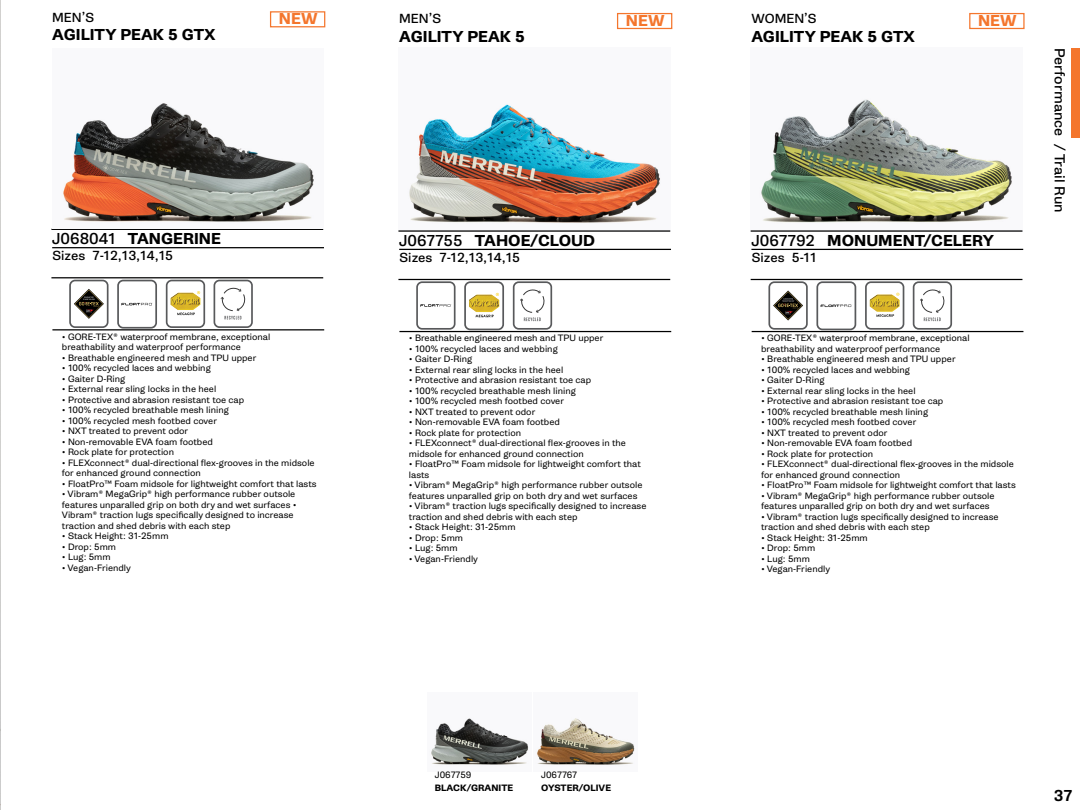
<style>
.page{position:relative;width:1080px;height:810px;background:#fff}
.page>*{position:absolute;margin:0;border:0;box-sizing:border-box;transform-origin:0 0}
.t1{font:700 15px "Gira Sans";color:#000}
.t2{font:700 15px "Gira Sans";color:#f4762d}
.t3{font:500 15px "Gira Sans";color:#000}
.t4{font:13.75px "Gira Sans";color:#000}
.t5{font:12.5px "Gira Sans";color:#000}
.t6{font:8.75px/10.5px "Gira Sans";color:#000}
.t7{font:700 8.75px "Gira Sans";color:#000}
.s1{font-weight:400}
</style>
<div class="page">
<img style="left:0;top:0;width:1px;height:810px">
<div style="left:1071px;top:48px;width:9px;height:90px;background:#f4762d"></div>
<img style="left:409px;top:104px;width:251px;height:119px">
<hr style="left:398px;top:230px;width:272px;height:2px;background:#000">
<hr style="left:399px;top:249px;width:272px;height:1px;background:#000">
<hr style="left:399px;top:331px;width:272px;height:1px;background:#000">
<svg style="left:420px;top:304px;width:32px;height:3px"></svg>
<div style="left:416px;top:281px;width:40px;height:49px;border:2px solid #58595b;border-radius:5px"></div>
<div style="left:513px;top:281px;width:39px;height:49px;border:2px solid #58595b;border-radius:5px"></div>
<svg style="left:520px;top:290px;width:24px;height:31px"></svg>
<img style="left:469px;top:294px;width:30px;height:18px">
<div style="left:464px;top:281px;width:40px;height:49px;border:2px solid #58595b;border-radius:5px"></div>
<svg style="left:476px;top:315px;width:18px;height:2px"></svg>
<hr style="left:398px;top:279px;width:272px;height:1px;background:#000">
<div style="left:617px;top:13px;width:55px;height:16px;border:1px solid #f4762d"></div>
<img style="left:537px;top:718px;width:98px;height:47px">
<img style="left:431px;top:718px;width:98px;height:47px">
<img style="left:761px;top:99px;width:251px;height:124px">
<hr style="left:751px;top:230px;width:271px;height:2px;background:#000">
<hr style="left:751px;top:249px;width:272px;height:1px;background:#000">
<hr style="left:752px;top:331px;width:271px;height:1px;background:#000">
<svg style="left:773px;top:291px;width:30px;height:30px"></svg>
<div style="left:768px;top:281px;width:40px;height:49px;border:2px solid #58595b;border-radius:5px"></div>
<img style="left:870px;top:294px;width:30px;height:18px">
<div style="left:865px;top:281px;width:39px;height:49px;border:2px solid #58595b;border-radius:5px"></div>
<svg style="left:876px;top:314px;width:18px;height:3px"></svg>
<svg style="left:821px;top:305px;width:31px;height:2px"></svg>
<div style="left:816px;top:281px;width:40px;height:49px;border:2px solid #58595b;border-radius:5px"></div>
<div style="left:913px;top:281px;width:39px;height:49px;border:2px solid #58595b;border-radius:5px"></div>
<svg style="left:920px;top:290px;width:24px;height:31px"></svg>
<hr style="left:751px;top:279px;width:271px;height:1px;background:#000">
<div style="left:969px;top:13px;width:56px;height:16px;border:1px solid #f4762d"></div>
<hr style="left:51px;top:229px;width:272px;height:1px;background:#000">
<hr style="left:52px;top:247px;width:272px;height:1px;background:#000">
<hr style="left:52px;top:329px;width:272px;height:1px;background:#000">
<svg style="left:74px;top:289px;width:30px;height:30px"></svg>
<div style="left:69px;top:280px;width:40px;height:48px;border:2px solid #58595b;border-radius:5px"></div>
<img style="left:171px;top:293px;width:29px;height:17px">
<div style="left:166px;top:280px;width:39px;height:48px;border:2px solid #58595b;border-radius:5px"></div>
<svg style="left:177px;top:313px;width:18px;height:2px"></svg>
<svg style="left:121px;top:303px;width:31px;height:2px"></svg>
<div style="left:117px;top:280px;width:40px;height:49px;border:2px solid #58595b;border-radius:5px"></div>
<div style="left:214px;top:280px;width:39px;height:48px;border:2px solid #58595b;border-radius:5px"></div>
<svg style="left:221px;top:288px;width:24px;height:31px"></svg>
<hr style="left:51px;top:277px;width:272px;height:1px;background:#000">
<div style="left:270px;top:11px;width:55px;height:16px;border:1px solid #f4762d"></div>
<img style="left:63px;top:103px;width:251px;height:119px">
<h3 class="t5" style="left:52px;top:11px;width:43px">MEN’S</h3>
<h1 class="t2" style="left:279px;top:13px;width:40px">NEW</h1>
<h3 class="t5" style="left:399px;top:13px;width:43px">MEN’S</h3>
<h1 class="t2" style="left:626px;top:14px;width:40px">NEW</h1>
<h3 class="t5" style="left:751px;top:13px;width:67px">WOMEN’S</h3>
<h1 class="t2" style="left:978px;top:14px;width:40px">NEW</h1>
<h1 class="t1" style="left:52px;top:28px;width:165px">AGILITY PEAK 5 GTX</h1>
<h1 class="t1" style="left:399px;top:30px;width:127px">AGILITY PEAK 5</h1>
<h1 class="t1" style="left:751px;top:30px;width:165px">AGILITY PEAK 5 GTX</h1>
<h2 class="t4" style="left:1066px;top:48px;width:166px;rotate:90deg">Performance / Trail Run</h2>
<h1 class="t1" style="left:52px;top:232px;width:170px"><span class="s1">J068041</span> TANGERINE</h1>
<h3 class="t5" style="left:53px;top:250px;width:34px">Sizes</h3>
<h3 class="t5" style="left:93px;top:250px;width:82px">7-12,13,14,15</h3>
<h1 class="t1" style="left:399px;top:234px;width:197px"><span class="s1">J067755</span> TAHOE/CLOUD</h1>
<h3 class="t5" style="left:400px;top:252px;width:34px">Sizes</h3>
<h3 class="t5" style="left:440px;top:252px;width:82px">7-12,13,14,15</h3>
<h1 class="t1" style="left:751px;top:234px;width:244px"><span class="s1">J067792</span> MONUMENT/CELERY</h1>
<h3 class="t5" style="left:752px;top:252px;width:34px">Sizes</h3>
<h3 class="t5" style="left:792px;top:252px;width:26px">5-11</h3>
<p class="t6" style="left:62px;top:332px;width:210px">• GORE-TEX® waterproof membrane, exceptional breathability and waterproof performance</p>
<p class="t6" style="left:62px;top:353px;width:196px">• Breathable engineered mesh and TPU upper</p>
<p class="t6" style="left:62px;top:363px;width:150px">• 100% recycled laces and webbing</p>
<p class="t6" style="left:62px;top:374px;width:65px">• Gaiter D-Ring</p>
<p class="t6" style="left:62px;top:384px;width:156px">• External rear sling locks in the heel</p>
<p class="t6" style="left:62px;top:395px;width:184px">• Protective and abrasion resistant toe cap</p>
<p class="t6" style="left:62px;top:405px;width:169px">• 100% recycled breathable mesh lining</p>
<p class="t6" style="left:62px;top:416px;width:157px">• 100% recycled mesh footbed cover</p>
<p class="t6" style="left:62px;top:426px;width:128px">• NXT treated to prevent odor</p>
<p class="t6" style="left:62px;top:437px;width:153px">• Non-removable EVA foam footbed</p>
<p class="t6" style="left:62px;top:447px;width:114px">• Rock plate for protection</p>
<p class="t6" style="left:62px;top:458px;width:254px">• FLEXconnect® dual-directional flex-grooves in the midsole for enhanced ground connection</p>
<p class="t6" style="left:62px;top:479px;width:256px">• FloatPro™ Foam midsole for lightweight comfort that lasts</p>
<p class="t6" style="left:62px;top:489px;width:236px">• Vibram® MegaGrip® high performance rubber outsole features unparalled grip on both dry and wet surfaces • Vibram® traction lugs specifically designed to increase traction and shed debris with each step</p>
<p class="t6" style="left:62px;top:531px;width:108px">• Stack Height: 31-25mm</p>
<p class="t6" style="left:62px;top:542px;width:56px">• Drop: 5mm</p>
<p class="t6" style="left:62px;top:552px;width:50px">• Lug: 5mm</p>
<p class="t6" style="left:62px;top:563px;width:71px">• Vegan-Friendly</p>
<p class="t6" style="left:409px;top:334px;width:196px">• Breathable engineered mesh and TPU upper</p>
<p class="t6" style="left:409px;top:344px;width:150px">• 100% recycled laces and webbing</p>
<p class="t6" style="left:409px;top:355px;width:65px">• Gaiter D-Ring</p>
<p class="t6" style="left:409px;top:365px;width:156px">• External rear sling locks in the heel</p>
<p class="t6" style="left:409px;top:376px;width:184px">• Protective and abrasion resistant toe cap</p>
<p class="t6" style="left:409px;top:386px;width:169px">• 100% recycled breathable mesh lining</p>
<p class="t6" style="left:409px;top:397px;width:157px">• 100% recycled mesh footbed cover</p>
<p class="t6" style="left:409px;top:407px;width:128px">• NXT treated to prevent odor</p>
<p class="t6" style="left:409px;top:418px;width:153px">• Non-removable EVA foam footbed</p>
<p class="t6" style="left:409px;top:428px;width:114px">• Rock plate for protection</p>
<p class="t6" style="left:409px;top:439px;width:219px">• FLEXconnect® dual-directional flex-grooves in the midsole for enhanced ground connection</p>
<p class="t6" style="left:409px;top:460px;width:234px">• FloatPro™ Foam midsole for lightweight comfort that lasts</p>
<p class="t6" style="left:409px;top:481px;width:235px">• Vibram® MegaGrip® high performance rubber outsole features unparalled grip on both dry and wet surfaces</p>
<p class="t6" style="left:409px;top:502px;width:239px">• Vibram® traction lugs specifically designed to increase traction and shed debris with each step</p>
<p class="t6" style="left:409px;top:523px;width:108px">• Stack Height: 31-25mm</p>
<p class="t6" style="left:409px;top:533px;width:56px">• Drop: 5mm</p>
<p class="t6" style="left:409px;top:544px;width:50px">• Lug: 5mm</p>
<p class="t6" style="left:409px;top:554px;width:71px">• Vegan-Friendly</p>
<p class="t6" style="left:761px;top:334px;width:210px">• GORE-TEX® waterproof membrane, exceptional breathability and waterproof performance</p>
<p class="t6" style="left:761px;top:355px;width:196px">• Breathable engineered mesh and TPU upper</p>
<p class="t6" style="left:761px;top:365px;width:150px">• 100% recycled laces and webbing</p>
<p class="t6" style="left:761px;top:376px;width:65px">• Gaiter D-Ring</p>
<p class="t6" style="left:761px;top:386px;width:156px">• External rear sling locks in the heel</p>
<p class="t6" style="left:761px;top:397px;width:184px">• Protective and abrasion resistant toe cap</p>
<p class="t6" style="left:761px;top:407px;width:169px">• 100% recycled breathable mesh lining</p>
<p class="t6" style="left:761px;top:418px;width:157px">• 100% recycled mesh footbed cover</p>
<p class="t6" style="left:761px;top:428px;width:128px">• NXT treated to prevent odor</p>
<p class="t6" style="left:761px;top:439px;width:153px">• Non-removable EVA foam footbed</p>
<p class="t6" style="left:761px;top:449px;width:114px">• Rock plate for protection</p>
<p class="t6" style="left:761px;top:460px;width:254px">• FLEXconnect® dual-directional flex-grooves in the midsole for enhanced ground connection</p>
<p class="t6" style="left:761px;top:481px;width:256px">• FloatPro™ Foam midsole for lightweight comfort that lasts</p>
<p class="t6" style="left:761px;top:491px;width:235px">• Vibram® MegaGrip® high performance rubber outsole features unparalled grip on both dry and wet surfaces</p>
<p class="t6" style="left:761px;top:512px;width:239px">• Vibram® traction lugs specifically designed to increase traction and shed debris with each step</p>
<p class="t6" style="left:761px;top:533px;width:108px">• Stack Height: 31-25mm</p>
<p class="t6" style="left:761px;top:544px;width:56px">• Drop: 5mm</p>
<p class="t6" style="left:761px;top:554px;width:50px">• Lug: 5mm</p>
<p class="t6" style="left:761px;top:565px;width:71px">• Vegan-Friendly</p>
<p class="t6" style="left:435px;top:771px;width:38px">J067759</p>
<p class="t7" style="left:435px;top:784px;width:80px">BLACK/GRANITE</p>
<p class="t6" style="left:541px;top:771px;width:37px">J067767</p>
<p class="t7" style="left:541px;top:784px;width:71px">OYSTER/OLIVE</p>
<h1 class="t3" style="left:1054px;top:789px;width:20px">37</h1>
</div>
